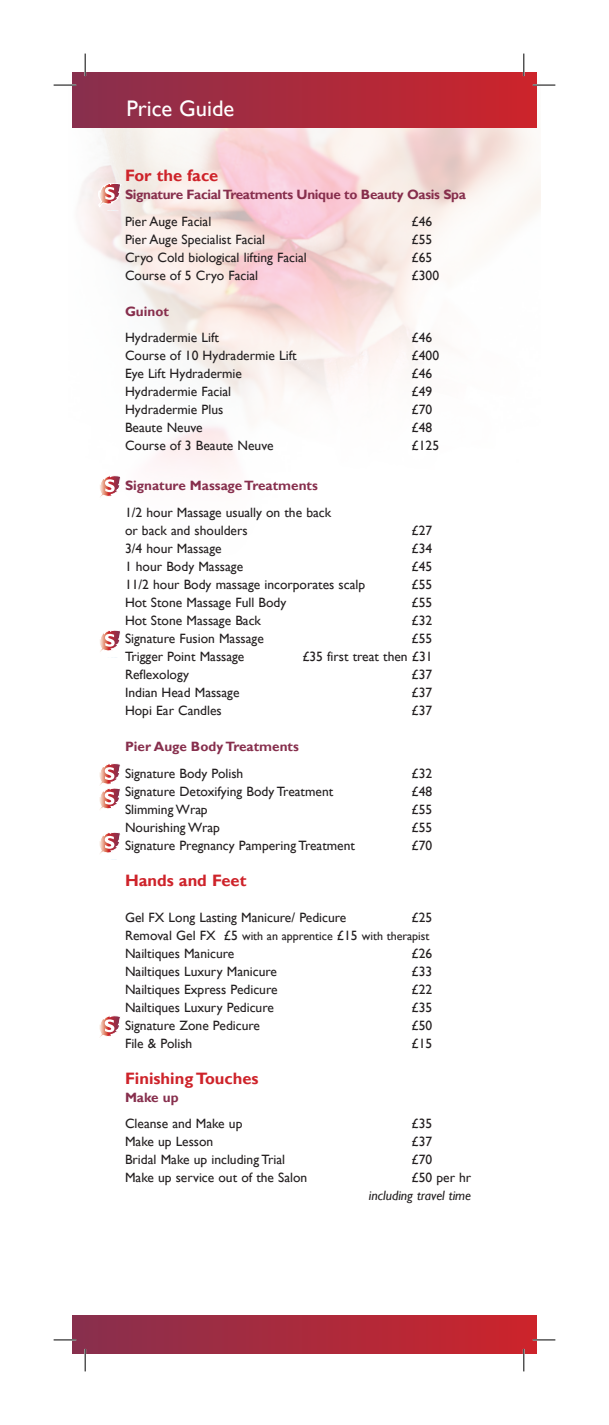
<style>
.page{position:relative;width:609px;height:1425px;background:#fff}
.page>*{position:absolute;margin:0;border:0;box-sizing:border-box;transform-origin:0 0}
.t1{font:22.5px "Gill Sans";color:#fff}
.t2{font:700 16.5px "Gill Sans";color:#ce232a}
.t3{font:13.5px "Gill Sans";color:#231f20}
.t4{font:700 13.5px "Gill Sans";letter-spacing:-.02em;color:#872f4d}
.t5{font:700 13.5px "Gill Sans";color:#872f4d}
.t6{font:italic 13.5px "Gill Sans";color:#231f20}
.t7{font:12px "Gill Sans";color:#231f20}
.s1{font-size:13.5px}
</style>
<div class="page">
<img style="left:79px;top:81px;width:461px;height:392px">
<div style="left:72px;top:1315px;width:464px;height:38px;background:linear-gradient(to right,#87304e,#cd242b)"></div>
<div style="left:72px;top:72px;width:464px;height:56px;background:linear-gradient(to right,#87304e,#cd242b)"></div>
<svg style="left:100px;top:475px;width:21px;height:22px"></svg>
<svg style="left:97px;top:182px;width:24px;height:29px"></svg>
<svg style="left:99px;top:832px;width:22px;height:28px"></svg>
<svg style="left:100px;top:630px;width:21px;height:28px"></svg>
<svg style="left:99px;top:1015px;width:21px;height:23px"></svg>
<svg style="left:99px;top:763px;width:21px;height:47px"></svg>
<hr style="left:54px;top:84px;width:22px;height:2px;background:#fff">
<hr style="left:532px;top:84px;width:22px;height:2px;background:#fff">
<hr style="left:54px;top:1338px;width:22px;height:2px;background:#fff">
<hr style="left:532px;top:1338px;width:22px;height:2px;background:#fff">
<hr style="left:84px;top:54px;width:2px;height:22px;background:#fff">
<hr style="left:84px;top:1348px;width:2px;height:23px;background:#fff">
<hr style="left:522px;top:54px;width:2px;height:22px;background:#fff">
<hr style="left:522px;top:1348px;width:2px;height:23px;background:#fff">
<svg style="left:54px;top:85px;width:22px;height:1px"></svg>
<svg style="left:532px;top:85px;width:22px;height:1px"></svg>
<svg style="left:54px;top:1339px;width:22px;height:1px"></svg>
<svg style="left:532px;top:1339px;width:22px;height:1px"></svg>
<svg style="left:85px;top:54px;width:1px;height:22px"></svg>
<svg style="left:85px;top:1348px;width:1px;height:23px"></svg>
<svg style="left:523px;top:54px;width:1px;height:22px"></svg>
<svg style="left:523px;top:1348px;width:1px;height:23px"></svg>
<p class="t1" style="left:126px;top:95px;width:109px">Price Guide</p>
<p class="t2" style="left:125px;top:166px;width:95px">For the face</p>
<p class="t4" style="left:125px;top:187px;width:342px">Signature Facial Treatments Unique to Beauty Oasis Spa</p>
<p class="t3" style="left:125px;top:213px;width:88px">Pier Auge Facial</p>
<p class="t3" style="left:411px;top:213px;width:22px">£46</p>
<p class="t3" style="left:125px;top:231px;width:141px">Pier Auge Specialist Facial</p>
<p class="t3" style="left:411px;top:231px;width:22px">£55</p>
<p class="t3" style="left:125px;top:249px;width:183px">Cryo Cold biological lifting Facial</p>
<p class="t3" style="left:411px;top:249px;width:22px">£65</p>
<p class="t3" style="left:125px;top:267px;width:134px">Course of 5 Cryo Facial</p>
<p class="t3" style="left:411px;top:267px;width:29px">£300</p>
<p class="t4" style="left:125px;top:303px;width:45px">Guinot</p>
<p class="t3" style="left:125px;top:330px;width:95px">Hydradermie Lift</p>
<p class="t3" style="left:411px;top:330px;width:22px">£46</p>
<p class="t3" style="left:125px;top:348px;width:173px">Course of 10 Hydradermie Lift</p>
<p class="t3" style="left:411px;top:348px;width:29px">£400</p>
<p class="t3" style="left:125px;top:366px;width:118px">Eye Lift Hydradermie</p>
<p class="t3" style="left:411px;top:366px;width:22px">£46</p>
<p class="t3" style="left:125px;top:384px;width:108px">Hydradermie Facial</p>
<p class="t3" style="left:411px;top:384px;width:22px">£49</p>
<p class="t3" style="left:125px;top:402px;width:100px">Hydradermie Plus</p>
<p class="t3" style="left:411px;top:402px;width:22px">£70</p>
<p class="t3" style="left:125px;top:420px;width:79px">Beaute Neuve</p>
<p class="t3" style="left:411px;top:420px;width:22px">£48</p>
<p class="t3" style="left:125px;top:438px;width:150px">Course of 3 Beaute Neuve</p>
<p class="t3" style="left:411px;top:438px;width:29px">£125</p>
<p class="t5" style="left:125px;top:478px;width:194px">Signature Massage Treatments</p>
<p class="t3" style="left:125px;top:504px;width:207px">1/2 hour Massage usually on the back</p>
<p class="t3" style="left:125px;top:522px;width:124px">or back and shoulders</p>
<p class="t3" style="left:411px;top:522px;width:22px">£27</p>
<p class="t3" style="left:125px;top:540px;width:98px">3/4 hour Massage</p>
<p class="t3" style="left:411px;top:540px;width:22px">£34</p>
<p class="t3" style="left:125px;top:558px;width:119px">1 hour Body Massage</p>
<p class="t3" style="left:411px;top:558px;width:22px">£45</p>
<p class="t3" style="left:125px;top:576px;width:241px">11/2 hour Body massage incorporates scalp</p>
<p class="t3" style="left:411px;top:576px;width:22px">£55</p>
<p class="t3" style="left:125px;top:594px;width:163px">Hot Stone Massage Full Body</p>
<p class="t3" style="left:411px;top:594px;width:22px">£55</p>
<p class="t3" style="left:125px;top:612px;width:137px">Hot Stone Massage Back</p>
<p class="t3" style="left:411px;top:612px;width:22px">£32</p>
<p class="t3" style="left:125px;top:630px;width:140px">Signature Fusion Massage</p>
<p class="t3" style="left:411px;top:630px;width:22px">£55</p>
<p class="t3" style="left:125px;top:648px;width:121px">Trigger Point Massage</p>
<p class="t3" style="left:302px;top:648px;width:131px">£35 first treat then £31</p>
<p class="t3" style="left:125px;top:666px;width:65px">Reflexology</p>
<p class="t3" style="left:411px;top:666px;width:22px">£37</p>
<p class="t3" style="left:125px;top:684px;width:116px">Indian Head Massage</p>
<p class="t3" style="left:411px;top:684px;width:22px">£37</p>
<p class="t3" style="left:125px;top:702px;width:98px">Hopi Ear Candles</p>
<p class="t3" style="left:411px;top:702px;width:22px">£37</p>
<p class="t5" style="left:125px;top:738px;width:175px">Pier Auge Body Treatments</p>
<p class="t3" style="left:125px;top:765px;width:120px">Signature Body Polish</p>
<p class="t3" style="left:411px;top:765px;width:22px">£32</p>
<p class="t3" style="left:125px;top:783px;width:209px">Signature Detoxifying Body Treatment</p>
<p class="t3" style="left:411px;top:783px;width:22px">£48</p>
<p class="t3" style="left:125px;top:801px;width:84px">Slimming Wrap</p>
<p class="t3" style="left:411px;top:801px;width:22px">£55</p>
<p class="t3" style="left:125px;top:819px;width:96px">Nourishing Wrap</p>
<p class="t3" style="left:411px;top:819px;width:22px">£55</p>
<p class="t3" style="left:125px;top:837px;width:231px">Signature Pregnancy Pampering Treatment</p>
<p class="t3" style="left:411px;top:837px;width:22px">£70</p>
<p class="t2" style="left:125px;top:870px;width:123px">Hands and Feet</p>
<p class="t3" style="left:125px;top:909px;width:223px">Gel FX Long Lasting Manicure/ Pedicure</p>
<p class="t3" style="left:411px;top:909px;width:22px">£25</p>
<p class="t7" style="left:125px;top:928px;width:306px"><span class="s1">Removal Gel FX £5</span> with an apprentice <span class="s1">£15</span> with therapist</p>
<p class="t3" style="left:125px;top:945px;width:111px">Nailtiques Manicure</p>
<p class="t3" style="left:411px;top:945px;width:22px">£26</p>
<p class="t3" style="left:125px;top:963px;width:153px">Nailtiques Luxury Manicure</p>
<p class="t3" style="left:411px;top:963px;width:22px">£33</p>
<p class="t3" style="left:125px;top:981px;width:154px">Nailtiques Express Pedicure</p>
<p class="t3" style="left:411px;top:981px;width:22px">£22</p>
<p class="t3" style="left:125px;top:999px;width:150px">Nailtiques Luxury Pedicure</p>
<p class="t3" style="left:411px;top:999px;width:22px">£35</p>
<p class="t3" style="left:125px;top:1017px;width:136px">Signature Zone Pedicure</p>
<p class="t3" style="left:411px;top:1017px;width:22px">£50</p>
<p class="t3" style="left:125px;top:1035px;width:69px">File &amp; Polish</p>
<p class="t3" style="left:411px;top:1035px;width:22px">£15</p>
<p class="t2" style="left:125px;top:1068px;width:135px">Finishing Touches</p>
<p class="t4" style="left:125px;top:1089px;width:55px">Make up</p>
<p class="t3" style="left:125px;top:1115px;width:119px">Cleanse and Make up</p>
<p class="t3" style="left:411px;top:1115px;width:22px">£35</p>
<p class="t3" style="left:125px;top:1133px;width:90px">Make up Lesson</p>
<p class="t3" style="left:411px;top:1133px;width:22px">£37</p>
<p class="t3" style="left:125px;top:1151px;width:161px">Bridal Make up including Trial</p>
<p class="t3" style="left:411px;top:1151px;width:22px">£70</p>
<p class="t3" style="left:125px;top:1169px;width:184px">Make up service out of the Salon</p>
<p class="t3" style="left:411px;top:1169px;width:61px">£50 per hr</p>
<p class="t6" style="left:368px;top:1187px;width:104px">including travel time</p>
</div>
